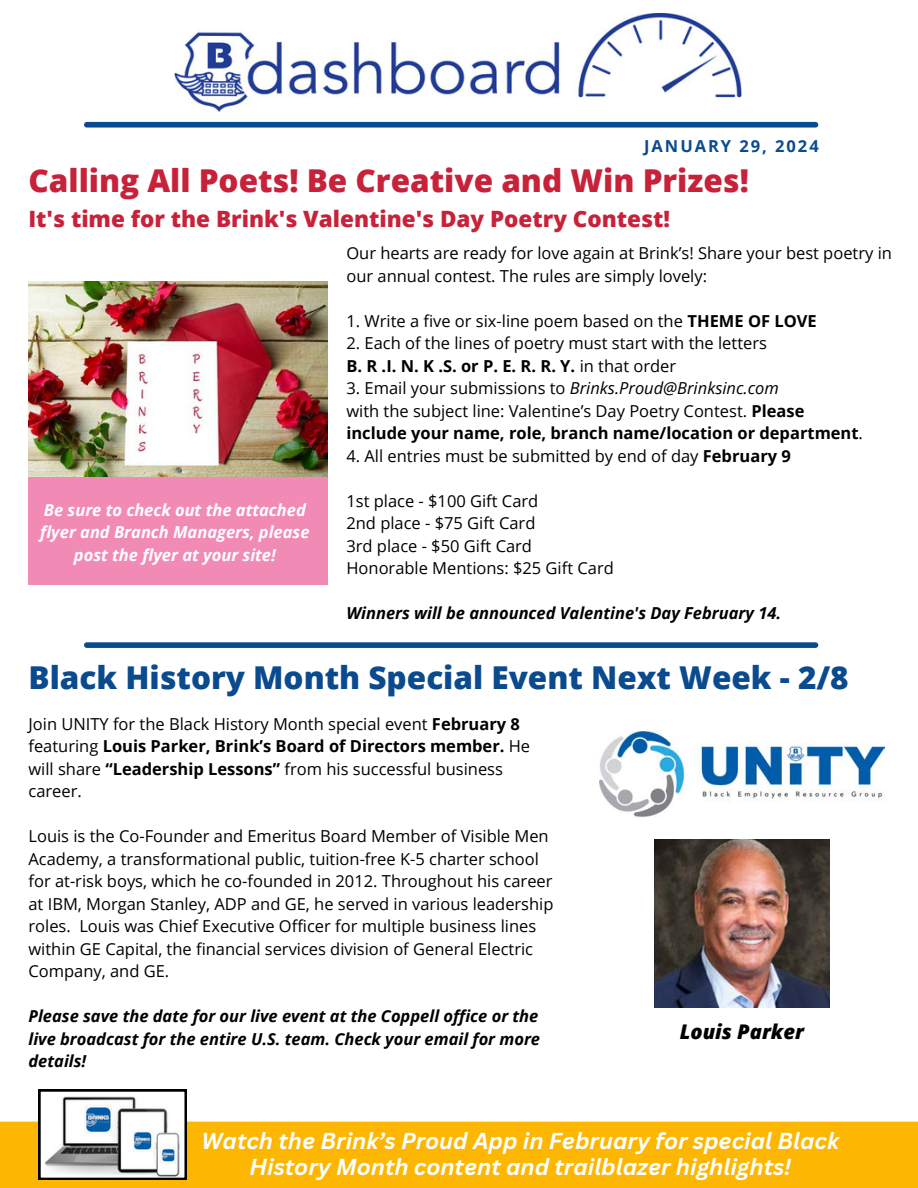
<style>
.page{position:relative;width:918px;height:1188px;background:#fff}
.page>*{position:absolute;margin:0;border:0;box-sizing:border-box;transform-origin:0 0}
.t1{font:800 31.5px "Open Sans";color:#0a4a8e}
.t2{font:800 31.5px "Open Sans";color:#c8223a}
.t3{font:italic 700 22.5px/25.8px "Canva Sans";color:#fff;text-align:center}
.t4{font:800 22.5px "Open Sans";color:#c8223a}
.t5{font:italic 800 20.25px "Open Sans";color:#000}
.t6{font:16.5px/22.5px "Open Sans";color:#000}
.t7{font:italic 700 16.5px/22.5px "Open Sans";color:#000;text-align:justify}
.t8{font:700 16.5px "Open Sans";color:#000}
.t9{font:italic 700 16.5px/22.5px "Open Sans";color:#fff;text-align:center}
.t10{font:italic 16.5px "Open Sans";color:#000}
.t11{font:700 16.5px "Open Sans";letter-spacing:.12em;color:#0a4a8e}
.s1{font-weight:700}
.s2{font-weight:400}
.s3{font-style:normal}
</style>
<div class="page">
<div style="left:87px;top:122px;width:729px;height:6px;background:#0a4a8e"></div>
<img style="left:175px;top:14px;width:567px;height:98px">
<div style="left:87px;top:642px;width:729px;height:6px;background:#0a4a8e"></div>
<img style="left:599px;top:732px;width:286px;height:85px">
<img style="left:654px;top:839px;width:176px;height:169px">
<img style="left:28px;top:281px;width:300px;height:197px">
<div style="left:28px;top:478px;width:300px;height:107px;background:#f28ab6"></div>
<div style="left:0;top:1121px;width:918px;height:67px;background:#fdb602"></div>
<svg style="left:38px;top:1089px;width:149px;height:90px"></svg>
<p class="t11" style="left:644px;top:135px;width:176px">JANUARY 29, 2024</p>
<h3 class="t2" style="left:28px;top:158px;width:722px">Calling All Poets! Be Creative and Win Prizes!</h3>
<h3 class="t4" style="left:28px;top:203px;width:643px">It's time for the Brink's Valentine's Day Poetry Contest!</h3>
<p class="t9" style="left:40px;top:498px;width:271px">Be sure to check out the attached flyer and Branch Managers, please post the flyer at your site!</p>
<p class="t6" style="left:346px;top:242px;width:547px">Our hearts are ready for love again at Brink’s! Share your best poetry in our annual contest. The rules are simply lovely:</p>
<p class="t6" style="left:346px;top:309px;width:472px">1. Write a five or six-line poem based on the <span class="s1">THEME OF LOVE</span></p>
<p class="t6" style="left:346px;top:332px;width:422px">2. Each of the lines of poetry must start with the letters</p>
<p class="t8" style="left:346px;top:354px;width:331px">B. R .I. N. K .S. or P. E. R. R. Y. <span class="s2">in that order</span></p>
<h5 class="t10" style="left:346px;top:377px;width:434px"><span class="s3">3. Email your submissions to</span> Brinks.Proud@Brinksinc.com</h5>
<p class="t6" style="left:346px;top:399px;width:460px">with the subject line: Valentine’s Day Poetry Contest. <span class="s1">Please</span></p>
<h5 class="t8" style="left:346px;top:422px;width:518px">include your name, role, branch name/location or department<span class="s2">.</span></h5>
<h1 class="t6" style="left:346px;top:444px;width:446px">4. All entries must be submitted by end of day <span class="s1">February 9</span></h1>
<p class="t6" style="left:346px;top:489px;width:193px">1st place - $100 Gift Card</p>
<p class="t6" style="left:346px;top:512px;width:190px">2nd place - $75 Gift Card</p>
<h5 class="t6" style="left:346px;top:534px;width:187px">3rd place - $50 Gift Card</h5>
<p class="t6" style="left:346px;top:557px;width:269px">Honorable Mentions: $25 Gift Card</p>
<p class="t7" style="left:346px;top:602px;width:436px">Winners will be announced Valentine's Day February 14.</p>
<p class="t1" style="left:28px;top:655px;width:822px">Black History Month Special Event Next Week - 2/8</p>
<p class="t6" style="left:28px;top:712px;width:503px">Join UNITY for the Black History Month special event <span class="s1">February 8 </span>featuring <span class="s1">Louis Parker, Brink’s Board of Directors member.</span> He will share <span class="s1">“Leadership Lessons”</span> from his successful business career.</p>
<p class="t6" style="left:28px;top:825px;width:527px">Louis is the Co-Founder and Emeritus Board Member of Visible Men Academy, a transformational public, tuition-free K-5 charter school for at-risk boys, which he co-founded in 2012. Throughout his career at IBM, Morgan Stanley, ADP and GE, he served in various leadership roles. Louis was Chief Executive Officer for multiple business lines within GE Capital, the financial services division of General Electric Company, and GE.</p>
<p class="t7" style="left:28px;top:1005px;width:513px">Please save the date for our live event at the Coppell office or the live broadcast for the entire U.S. team. Check your email for more details!</p>
<p class="t5" style="left:680px;top:1017px;width:126px">Louis Parker</p>
<h2 class="t3" style="left:202px;top:1127px;width:639px">Watch the Brink’s Proud App in February for special Black<br>History Month content and trailblazer highlights!</h2>
</div>
